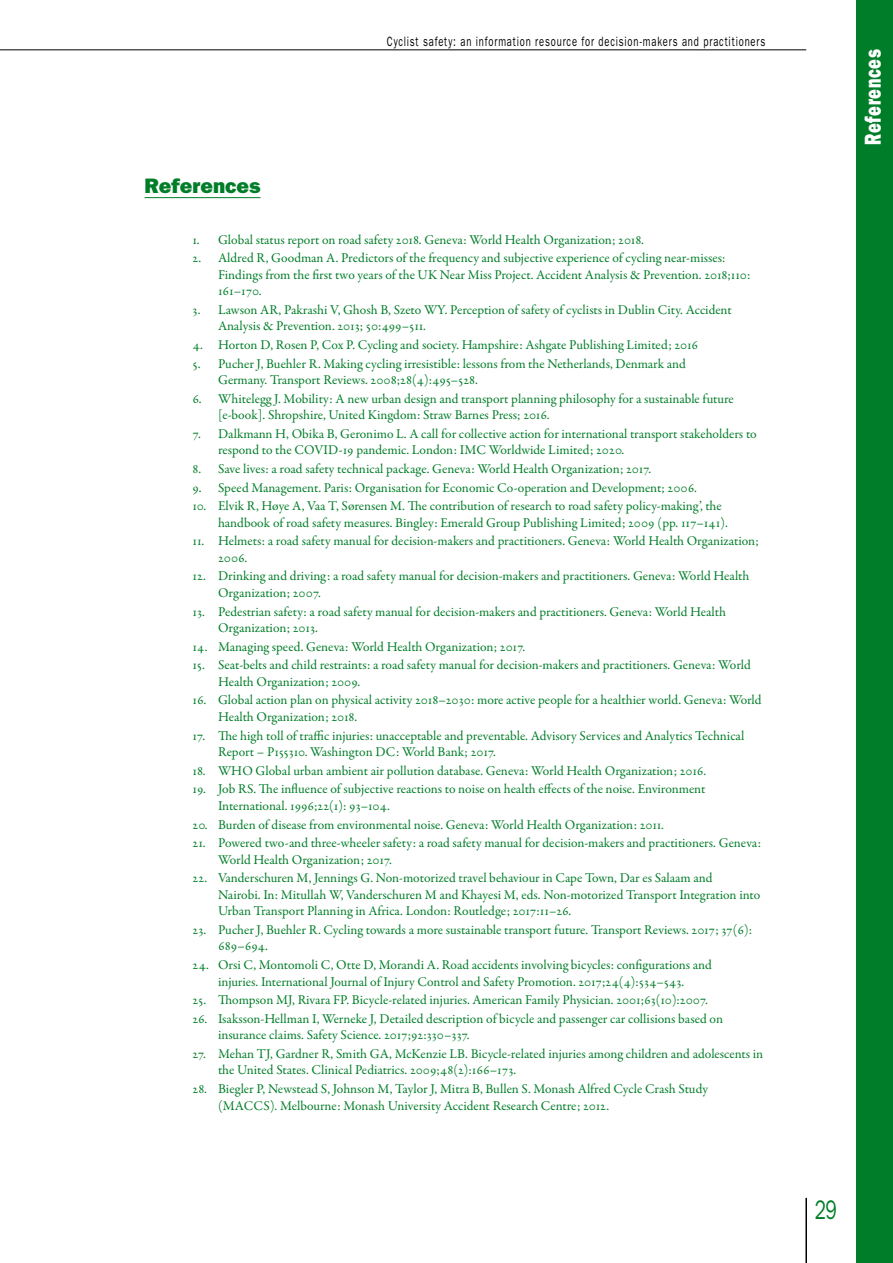
<style>
.page{position:relative;width:893px;height:1263px;background:#fff}
.page>*{position:absolute;margin:0;border:0;box-sizing:border-box;transform-origin:0 0}
.t1{font:27px "ITC Franklin Gothic Std";color:#007d28;scale:.7 1}
.t2{font:23.1px "ITC Franklin Gothic Std Hvy";letter-spacing:.04em;color:#fff;scale:.7 1}
.Head2{font:21px "ITC Franklin Gothic Std Hvy";color:#007d28}
.t3{font:13.5px/16.5px "Garamond Premr Pro";color:#007d28}
.t4{font:13.5px "ITC Franklin Gothic Std";letter-spacing:.09em;color:#000;scale:.7 1}
</style>
<div class="page">
<hr style="left:805px;top:1198px;width:2px;height:65px;background:#000">
<div style="left:856px;top:0;width:37px;height:1263px;background:#007d28"></div>
<hr style="left:0;top:50px;width:806px;height:1px;background:#000">
<hr style="left:145px;top:197px;width:115px;height:1px;background:#007d28">
<p class="Head2" style="left:145px;top:173px;width:117px">References</p>
<p class="t4" style="left:387px;top:34px;width:542px">Cyclist safety: an information resource for decision-makers and practitioners</p>
<p class="t3" style="left:193px;top:231px;width:453px">1. Global status report on road safety 2018. Geneva: World Health Organization; 2018.</p>
<p class="t3" style="left:218px;top:250px;width:534px;text-indent:-26px">2. Aldred R, Goodman A. Predictors of the frequency and subjective experience of cycling near-misses:<br>Findings from the first two years of the UK Near Miss Project. Accident Analysis &amp; Prevention. 2018;110:<br>161–170.</p>
<p class="t3" style="left:218px;top:302px;width:515px;text-indent:-26px">3. Lawson AR, Pakrashi V, Ghosh B, Szeto WY. Perception of safety of cyclists in Dublin City. Accident<br>Analysis &amp; Prevention. 2013; 50:499–511.</p>
<p class="t3" style="left:193px;top:337px;width:507px">4. Horton D, Rosen P, Cox P. Cycling and society. Hampshire: Ashgate Publishing Limited; 2016</p>
<p class="t3" style="left:218px;top:355px;width:469px;text-indent:-26px">5. Pucher J, Buehler R. Making cycling irresistible: lessons from the Netherlands, Denmark and<br>Germany. Transport Reviews. 2008;28(4):495–528.</p>
<p class="t3" style="left:218px;top:390px;width:517px;text-indent:-26px">6. Whitelegg J. Mobility: A new urban design and transport planning philosophy for a sustainable future [e-book]. Shropshire, United Kingdom: Straw Barnes Press; 2016.</p>
<p class="t3" style="left:218px;top:426px;width:540px;text-indent:-26px">7. Dalkmann H, Obika B, Geronimo L. A call for collective action for international transport stakeholders to respond to the COVID-19 pandemic. London: IMC Worldwide Limited; 2020.</p>
<p class="t3" style="left:193px;top:461px;width:460px">8. Save lives: a road safety technical package. Geneva: World Health Organization; 2017.</p>
<p class="t3" style="left:193px;top:479px;width:506px">9. Speed Management. Paris: Organisation for Economic Co-operation and Development; 2006.</p>
<p class="t3" style="left:218px;top:498px;width:511px;text-indent:-26px">10. Elvik R, Høye A, Vaa T, Sørensen M. The contribution of research to road safety policy-making’, the handbook of road safety measures. Bingley: Emerald Group Publishing Limited; 2009 (pp. 117–141).</p>
<p class="t3" style="left:218px;top:533px;width:542px;text-indent:-26px">11. Helmets: a road safety manual for decision-makers and practitioners. Geneva: World Health Organization;<br>2006.</p>
<p class="t3" style="left:218px;top:568px;width:533px;text-indent:-26px">12. Drinking and driving: a road safety manual for decision-makers and practitioners. Geneva: World Health<br>Organization; 2007.</p>
<p class="t3" style="left:218px;top:603px;width:509px;text-indent:-26px">13. Pedestrian safety: a road safety manual for decision-makers and practitioners. Geneva: World Health<br>Organization; 2013.</p>
<p class="t3" style="left:193px;top:638px;width:334px">14. Managing speed. Geneva: World Health Organization; 2017.</p>
<p class="t3" style="left:218px;top:657px;width:534px;text-indent:-26px">15. Seat-belts and child restraints: a road safety manual for decision-makers and practitioners. Geneva: World<br>Health Organization; 2009.</p>
<p class="t3" style="left:218px;top:692px;width:545px;text-indent:-26px">16. Global action plan on physical activity 2018–2030: more active people for a healthier world. Geneva: World<br>Health Organization; 2018.</p>
<p class="t3" style="left:218px;top:727px;width:528px;text-indent:-26px">17. The high toll of traffic injuries: unacceptable and preventable. Advisory Services and Analytics Technical<br>Report – P155310. Washington DC: World Bank; 2017.</p>
<p class="t3" style="left:193px;top:762px;width:515px">18. WHO Global urban ambient air pollution database. Geneva: World Health Organization; 2016.</p>
<p class="t3" style="left:218px;top:781px;width:489px;text-indent:-26px">19. Job RS. The influence of subjective reactions to noise on health effects of the noise. Environment<br>International. 1996;22(1): 93–104.</p>
<p class="t3" style="left:193px;top:816px;width:473px">20. Burden of disease from environmental noise. Geneva: World Health Organization: 2011.</p>
<p class="t3" style="left:218px;top:835px;width:545px;text-indent:-26px">21. Powered two-and three-wheeler safety: a road safety manual for decision-makers and practitioners. Geneva:<br>World Health Organization; 2017.</p>
<p class="t3" style="left:218px;top:870px;width:544px;text-indent:-26px">22. Vanderschuren M, Jennings G. Non-motorized travel behaviour in Cape Town, Dar es Salaam and<br>Nairobi. In: Mitullah W, Vanderschuren M and Khayesi M, eds. Non-motorized Transport Integration into<br>Urban Transport Planning in Africa. London: Routledge; 2017:11–26.</p>
<p class="t3" style="left:218px;top:922px;width:535px;text-indent:-26px">23. Pucher J, Buehler R. Cycling towards a more sustainable transport future. Transport Reviews. 2017; 37(6):<br>689–694.</p>
<p class="t3" style="left:193px;top:957px;width:521px;text-align:center">24. Orsi C, Montomoli C, Otte D, Morandi A. Road accidents involving bicycles: configurations and injuries. International Journal of Injury Control and Safety Promotion. 2017;24(4):534–543.</p>
<p class="t3" style="left:193px;top:992px;width:517px">25. Thompson MJ, Rivara FP. Bicycle-related injuries. American Family Physician. 2001;63(10):2007.</p>
<p class="t3" style="left:218px;top:1010px;width:506px;text-indent:-26px">26. Isaksson-Hellman I, Werneke J, Detailed description of bicycle and passenger car collisions based on insurance claims. Safety Science. 2017;92:330–337.</p>
<p class="t3" style="left:218px;top:1046px;width:547px;text-indent:-26px">27. Mehan TJ, Gardner R, Smith GA, McKenzie LB. Bicycle-related injuries among children and adolescents in the United States. Clinical Pediatrics. 2009;48(2):166–173.</p>
<p class="t3" style="left:218px;top:1081px;width:491px;text-indent:-26px">28. Biegler P, Newstead S, Johnson M, Taylor J, Mitra B, Bullen S. Monash Alfred Cycle Crash Study (MACCS). Melbourne: Monash University Accident Research Centre; 2012.</p>
<h2 class="t2" style="left:859px;top:145px;width:137px;rotate:-90deg">References</h2>
<h1 class="t1" style="left:815px;top:1195px;width:33px">29</h1>
</div>
